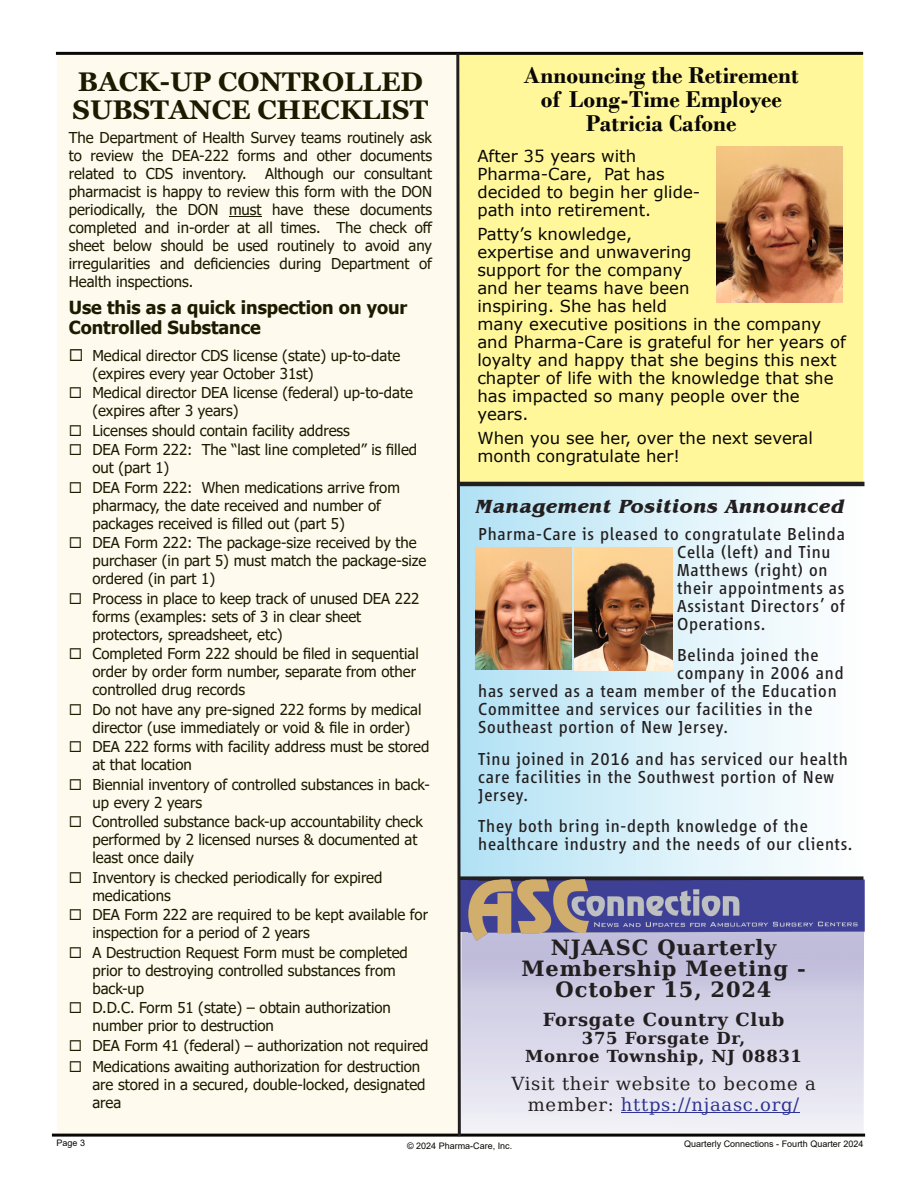
<style>
.page{position:relative;width:918px;height:1188px;background:#fff}
.page>*{position:absolute;margin:0;border:0;box-sizing:border-box;transform-origin:0 0}
.t1{font:700 27px/28.5px "Georgia";color:#1b1b00}
.t2{font:700 24px/24px "Bodoni";color:#080704;text-align:center}
.t3{font:700 21px/21px "DejaVu Serif";letter-spacing:.04em;color:#231f20;text-align:center}
.t4{font:italic 700 19.5px "Benguiat IT Cby BT";letter-spacing:.04em;color:#231f20}
.t5{font:18px/18px "Vialog BH";letter-spacing:.04em;color:#231f20}
.t6{font:18px/21px "DejaVu Serif";letter-spacing:.04em;color:#231f20;text-align:center}
.t7{font:700 18px/19.5px "Tahoma";color:#1b1b00}
.t8{font:700 18px "DejaVu Serif";letter-spacing:.04em;color:#231f20}
.t9{font:16.5px/18px "Verdana";color:#080704}
.t10{font:700 16.5px/18px "DejaVu Serif";letter-spacing:.04em;color:#231f20;text-align:center}
.t11{font:15px/18px "Tahoma";color:#1b1b00}
.t12{font:9px "Arial";color:#080704}
.s1{color:#2d3392}
</style>
<div class="page">
<div style="left:458px;top:52px;width:404px;height:432px;background:#fff79a"></div>
<div style="left:460px;top:485px;width:404px;height:393px;background:linear-gradient(to right,#b3e1f3,#fff)"></div>
<div style="left:57px;top:55px;width:402px;height:1080px;background:#fefbee"></div>
<hr style="left:229px;top:216px;width:33px;height:1px;background:#1b1b00">
<svg style="left:462px;top:932px;width:402px;height:202px;background:#d7d5e8"></svg>
<hr style="left:53px;top:1134px;width:811px;height:3px;background:#080704">
<hr style="left:57px;top:52px;width:805px;height:3px;background:#080704">
<hr style="left:459px;top:482px;width:405px;height:4px;background:#231f20">
<div style="left:460px;top:876px;width:403px;height:5px;background:#231f20"></div>
<img style="left:475px;top:547px;width:97px;height:122px">
<img style="left:575px;top:548px;width:98px;height:122px">
<img style="left:717px;top:146px;width:125px;height:157px">
<div style="left:460px;top:881px;width:18px;height:51px;background:#3e4196"></div>
<img style="left:468px;top:879px;width:396px;height:62px">
<hr style="left:621px;top:1112px;width:178px;height:1px;background:#2d3392">
<svg style="left:455px;top:51px;width:7px;height:1086px"></svg>
<h2 class="t2" style="left:524px;top:66px;width:277px">Announcing the Retirement of Long-Time Employee<br>Patricia Cafone</h2>
<h1 class="t1" style="left:73px;top:69px;width:357px">BACK-UP CONTROLLED<br>SUBSTANCE CHECKLIST</h1>
<p class="t11" style="left:69px;top:130px;width:365px;text-align:justify">The Department of Health Survey teams routinely ask to review the DEA-222 forms and other documents related to CDS inventory. Although our consultant pharmacist is happy to review this form with the DON periodically, the DON must have these documents completed and in-order at all times. The check off sheet below should be used routinely to avoid any irregularities and deficiencies during Department of Health inspections.</p>
<p class="t7" style="left:69px;top:299px;width:340px">Use this as a quick inspection on your<br>Controlled Substance</p>
<p class="t11" style="left:92px;top:347px;width:309px">Medical director CDS license (state) up-to-date (expires every year October 31st)</p>
<p class="t11" style="left:92px;top:385px;width:322px">Medical director DEA license (federal) up-to-date (expires after 3 years)</p>
<p class="t11" style="left:92px;top:422px;width:326px;line-height:19.5px">Licenses should contain facility address<br>DEA Form 222: The “last line completed” is filled</p>
<p class="t11" style="left:92px;top:459px;width:309px;line-height:19.5px">out (part 1)<br>DEA Form 222: When medications arrive from</p>
<p class="t11" style="left:92px;top:497px;width:290px">pharmacy, the date received and number of packages received is filled out (part 5)</p>
<p class="t11" style="left:92px;top:535px;width:335px">DEA Form 222: The package-size received by the purchaser (in part 5) must match the package-size ordered (in part 1)</p>
<p class="t11" style="left:92px;top:590px;width:328px">Process in place to keep track of unused DEA 222 forms (examples: sets of 3 in clear sheet protectors, spreadsheet, etc)</p>
<p class="t11" style="left:92px;top:646px;width:328px">Completed Form 222 should be filed in sequential order by order form number, separate from other controlled drug records</p>
<p class="t11" style="left:92px;top:701px;width:331px">Do not have any pre-signed 222 forms by medical director (use immediately or void &amp; file in order)</p>
<p class="t11" style="left:92px;top:739px;width:339px">DEA 222 forms with facility address must be stored at that location</p>
<p class="t11" style="left:92px;top:776px;width:339px">Biennial inventory of controlled substances in back&shy;up every 2 years</p>
<p class="t11" style="left:92px;top:814px;width:332px">Controlled substance back-up accountability check performed by 2 licensed nurses &amp; documented at least once daily</p>
<p class="t11" style="left:92px;top:869px;width:292px">Inventory is checked periodically for expired medications</p>
<p class="t11" style="left:92px;top:907px;width:337px">DEA Form 222 are required to be kept available for inspection for a period of 2 years</p>
<p class="t11" style="left:92px;top:944px;width:317px">A Destruction Request Form must be completed prior to destroying controlled substances from back-up</p>
<p class="t11" style="left:92px;top:1000px;width:300px">D.D.C. Form 51 (state) – obtain authorization number prior to destruction</p>
<p class="t11" style="left:92px;top:1036px;width:338px;line-height:21px">DEA Form 41 (federal) – authorization not required<br>Medications awaiting authorization for destruction</p>
<p class="t11" style="left:92px;top:1076px;width:335px">are stored in a secured, double-locked, designated area</p>
<p class="t12" style="left:57px;top:1140px;width:30px">Page 3</p>
<p class="t12" style="left:407px;top:1142px;width:107px">© 2024 Pharma-Care, Inc.</p>
<p class="t12" style="left:684px;top:1141px;width:181px">Quarterly Connections - Fourth Quarter 2024</p>
<p class="t9" style="left:477px;top:148px;width:224px">After 35 years with<br>Pharma-Care, Pat has decided to begin her glide&shy;path into retirement.</p>
<p class="t9" style="left:477px;top:226px;width:370px">Patty’s knowledge,<br>expertise and unwavering<br>support for the company<br>and her teams have been<br>inspiring. She has held<br>many executive positions in the company and Pharma-Care is grateful for her years of loyalty and happy that she begins this next chapter of life with the knowledge that she has impacted so many people over the years.</p>
<p class="t9" style="left:477px;top:430px;width:337px">When you see her, over the next several month congratulate her!</p>
<h3 class="t4" style="left:476px;top:498px;width:370px">Management Positions Announced</h3>
<p class="t5" style="left:677px;top:524px;width:170px;text-indent:-199px">Pharma-Care is pleased to congratulate Belinda<br>Cella (left) and Tinu<br>Matthews (right) on their appointments as<br>Assistant Directors’ of<br>Operations.</p>
<p class="t5" style="left:677px;top:646px;width:143px">Belinda joined the</p>
<p class="t5" style="left:677px;top:664px;width:168px">company in 2006 and</p>
<p class="t5" style="left:478px;top:682px;width:360px">has served as a team member of the Education</p>
<p class="t5" style="left:478px;top:700px;width:336px">Committee and services our facilities in the</p>
<p class="t5" style="left:478px;top:718px;width:251px">Southeast portion of New Jersey.</p>
<p class="t5" style="left:478px;top:749px;width:371px">Tinu joined in 2016 and has serviced our health care facilities in the Southwest portion of New<br>Jersey.</p>
<p class="t5" style="left:478px;top:817px;width:376px">They both bring in-depth knowledge of the healthcare industry and the needs of our clients.</p>
<h3 class="t3" style="left:521px;top:939px;width:286px">NJAASC Quarterly<br>Membership Meeting -<br>October 15, 2024</h3>
<p class="t8" style="left:543px;top:1012px;width:243px">Forsgate Country Club</p>
<p class="t10" style="left:525px;top:1030px;width:278px">375 Forsgate Dr,<br>Monroe Township, NJ 08831</p>
<p class="t6" style="left:511px;top:1075px;width:306px">Visit their website to become a member: <span class="s1">https://njaasc.org/</span></p>
</div>
